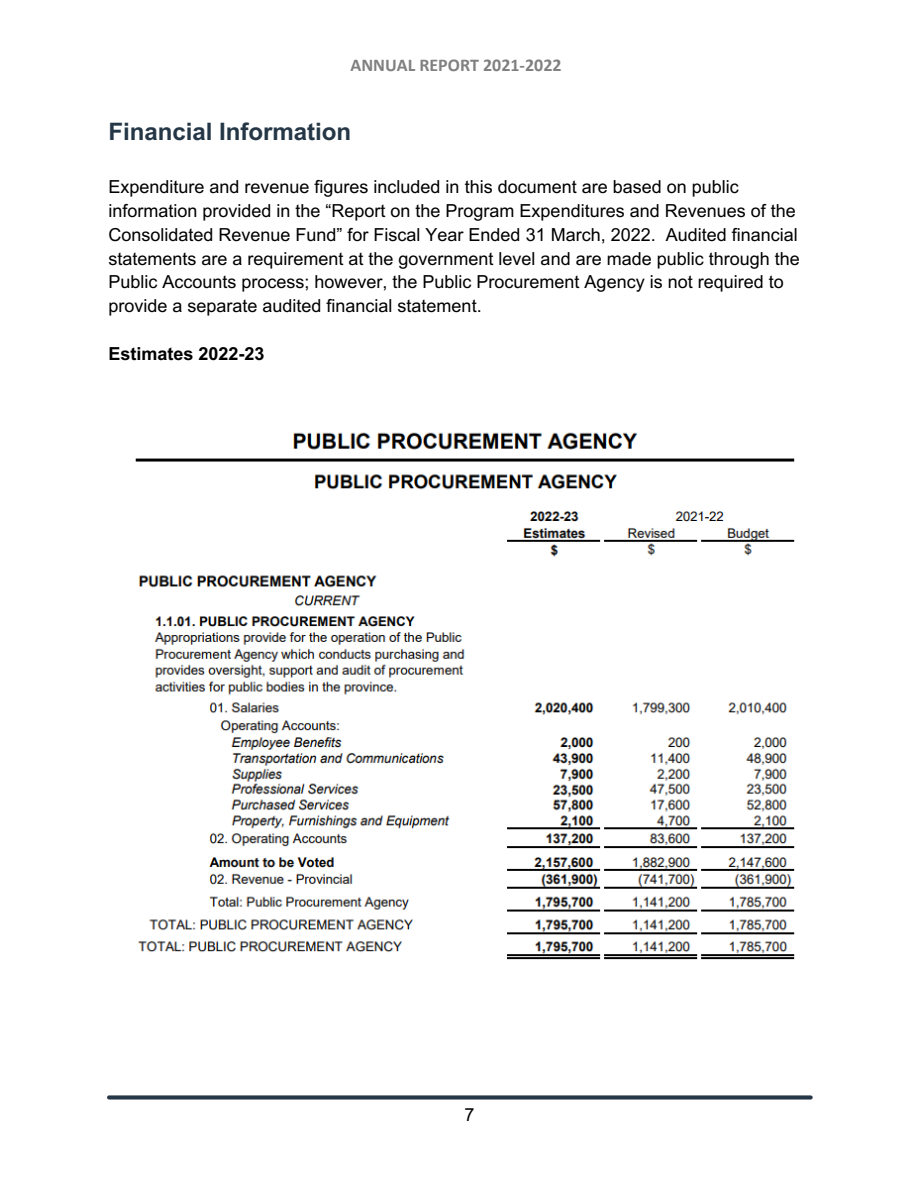
<style>
.page{position:relative;width:918px;height:1188px;background:#fff}
.page>*{position:absolute;margin:0;border:0;box-sizing:border-box;transform-origin:0 0}
.t1{font:700 24.15px "Arial";color:#253746}
.t2{font:18px/23.9px "Arial";color:#000}
.t3{font:700 18px "Calibri";color:#808080}
.t4{font:700 18px "Arial";color:#000}
</style>
<div class="page">
<div style="left:109px;top:1095px;width:702px;height:5px;background:#253746"></div>
<img style="left:135px;top:432px;width:660px;height:528px">
<p class="t3" style="left:350px;top:53px;width:213px">ANNUAL REPORT 2021-2022</p>
<h1 class="t1" style="left:108px;top:118px;width:244px">Financial Information</h1>
<p class="t2" style="left:108px;top:175px;width:693px">Expenditure and revenue figures included in this document are based on public information provided in the “Report on the Program Expenditures and Revenues of the Consolidated Revenue Fund” for Fiscal Year Ended 31 March, 2022. Audited financial statements are a requirement at the government level and are made public through the Public Accounts process; however, the Public Procurement Agency is not required to provide a separate audited financial statement.</p>
<p class="t4" style="left:108px;top:343px;width:158px">Estimates 2022-23</p>
<p class="t2" style="left:464px;top:1103px;width:12px">7</p>
</div>
